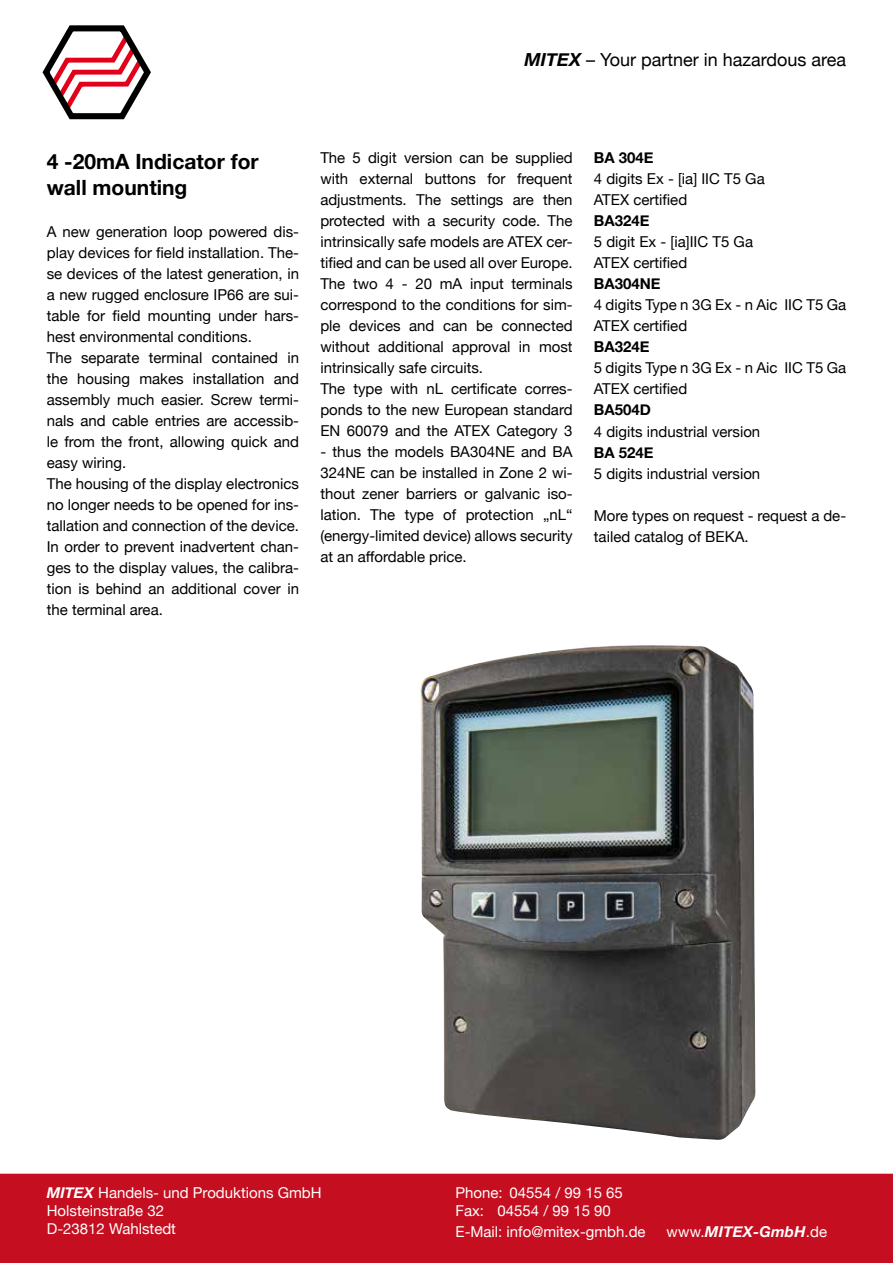
<style>
.page{position:relative;width:893px;height:1263px;background:#fff}
.page>*{position:absolute;margin:0;border:0;box-sizing:border-box;transform-origin:0 0}
.t1{font:700 21px/25.2px "Helvetica Neue";color:#000}
.t2{font:18px "Helvetica Neue";color:#000}
.t3{font:15px/21px "Helvetica Neue";color:#000}
.t4{font:15px/18px "Helvetica Neue";color:#fff}
.t5{font:700 15px "Helvetica Neue";color:#000}
.t6{font:italic 700 15px "Helvetica Neue";letter-spacing:.015em;color:#fff}
.s1{font-weight:700;font-style:italic}
.s2{font-weight:400;font-style:normal}
</style>
<div class="page">
<svg style="left:43px;top:25px;width:108px;height:94px"></svg>
<div style="left:0;top:1174px;width:893px;height:89px;background:#c50e1f"></div>
<img style="left:420px;top:645px;width:336px;height:495px">
<p class="t2" style="left:524px;top:47px;width:323px"><span class="s1">MITEX</span> – Your partner in hazardous area</p>
<h1 class="t1" style="left:47px;top:150px;width:213px">4 -20mA Indicator for wall mounting</h1>
<p class="t3" style="left:47px;top:222px;width:254px">A new generation loop powered dis&shy;play devices for field installation. The&shy;se devices of the latest generation, in a new rugged enclosure IP66 are sui&shy;table for field mounting under hars&shy;hest environmental conditions.<br>The separate terminal contained in the housing makes installation and assembly much easier. Screw termi&shy;nals and cable entries are accessib&shy;le from the front, allowing quick and easy wiring.<br>The housing of the display electronics no longer needs to be opened for ins&shy;tallation and connection of the device.<br>In order to prevent inadvertent chan&shy;ges to the display values, the calibra&shy;tion is behind an additional cover in the terminal area.</p>
<p class="t3" style="left:320px;top:148px;width:254px">The 5 digit version can be supplied with external buttons for frequent adjustments. The settings are then protected with a security code. The intrinsically safe models are ATEX cer&shy;tified and can be used all over Europe.<br>The two 4 - 20 mA input terminals correspond to the conditions for sim&shy;ple devices and can be connected without additional approval in most intrinsically safe circuits.<br>The type with nL certificate corres&shy;ponds to the new European standard EN 60079 and the ATEX Category 3</p>
<p class="t3" style="left:320px;top:442px;width:254px;text-align:justify">- thus the models BA304NE and BA 324NE can be installed in Zone 2 wi&shy;thout zener barriers or galvanic iso&shy;lation. The type of protection „nL“ (energy-limited device) allows security at an affordable price.</p>
<p class="t5" style="left:594px;top:146px;width:61px">BA 304E</p>
<p class="t3" style="left:594px;top:169px;width:172px">4 digits Ex - [ia] IIC T5 Ga<br>ATEX certified</p>
<p class="t5" style="left:594px;top:209px;width:57px">BA324E</p>
<p class="t3" style="left:594px;top:232px;width:161px">5 digit Ex - [ia]IIC T5 Ga<br>ATEX certified</p>
<p class="t5" style="left:594px;top:272px;width:68px">BA304NE</p>
<p class="t3" style="left:594px;top:295px;width:254px">4 digits Type n 3G Ex - n Aic IIC T5 Ga<br>ATEX certified</p>
<p class="t5" style="left:594px;top:335px;width:57px">BA324E</p>
<p class="t3" style="left:594px;top:358px;width:254px">5 digits Type n 3G Ex - n Aic IIC T5 Ga<br>ATEX certified</p>
<p class="t5" style="left:594px;top:398px;width:58px">BA504D</p>
<p class="t3" style="left:594px;top:421px;width:168px">4 digits industrial version</p>
<p class="t5" style="left:594px;top:440px;width:61px">BA 524E</p>
<p class="t3" style="left:594px;top:463px;width:168px">5 digits industrial version</p>
<p class="t3" style="left:594px;top:505px;width:254px">More types on request - request a de&shy;tailed catalog of BEKA.</p>
<p class="t4" style="left:47px;top:1184px;width:276px"><span class="s1">MITEX</span> Handels- und Produktions GmbH<br>Holsteinstraße 32<br>D-23812 Wahlstedt</p>
<p class="t4" style="left:455px;top:1184px;width:169px">Phone: 04554 / 99 15 65<br>Fax: 04554 / 99 15 90</p>
<p class="t4" style="left:455px;top:1224px;width:192px">E-Mail: info@mitex-gmbh.de</p>
<p class="t6" style="left:666px;top:1220px;width:162px"><span class="s2">www.</span>MITEX-GmbH<span class="s2">.de</span></p>
</div>
